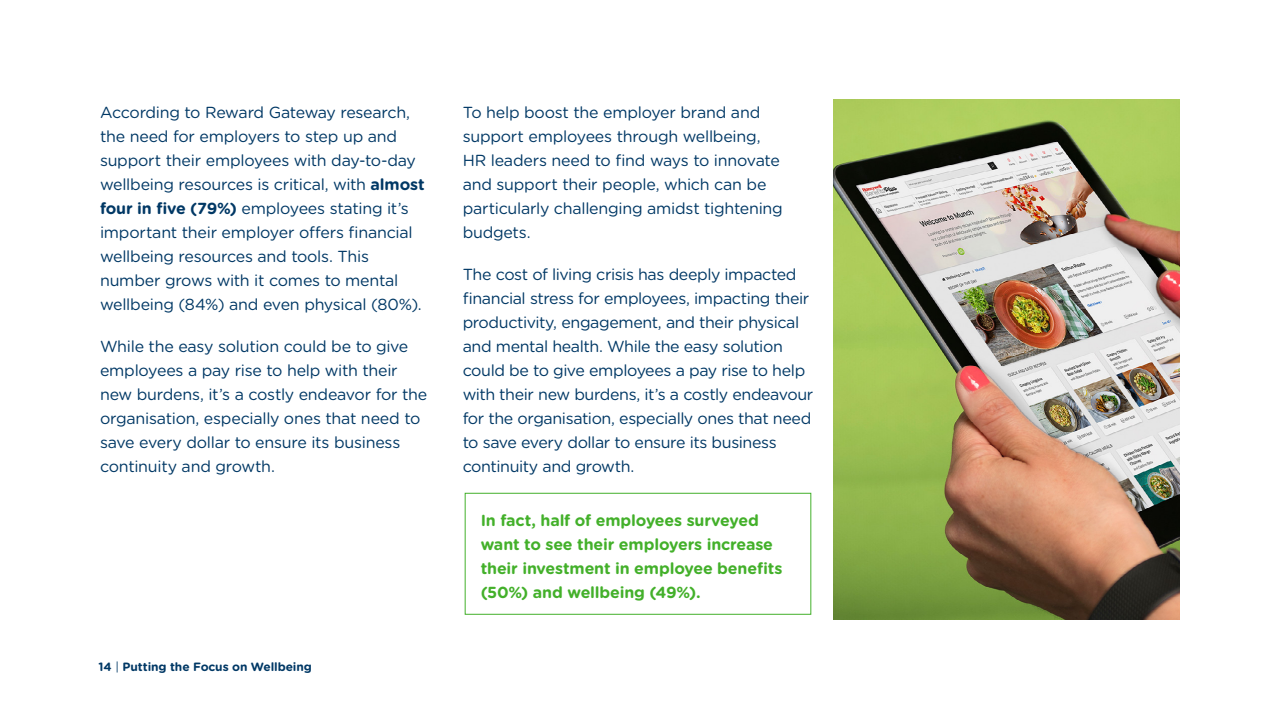
<style>
.page{position:relative;width:1280px;height:720px;background:#fff}
.page>*{position:absolute;margin:0;border:0;box-sizing:border-box;transform-origin:0 0}
.t1{font:16px/24px "Gotham Rounded";letter-spacing:-.02em;color:#003865}
.t2{font:700 16px/24px "Gotham Rounded";letter-spacing:-.01em;color:#43b02a}
.t3{font:700 12px "Gotham Rounded";letter-spacing:-.01em;color:#003865}
.s1{font-weight:700}
.s2{font-weight:400}
</style>
<div class="page">
<img style="left:833px;top:99px;width:347px;height:521px">
<div style="left:465px;top:493px;width:346px;height:122px;border:1px solid #43b02a"></div>
<p class="t1" style="left:100px;top:100px;width:326px">According to Reward Gateway research, the need for employers to step up and support their employees with day-to-day wellbeing resources is critical, with <span class="s1">almost four in five (79%)</span> employees stating it’s important their employer offers financial wellbeing resources and tools. This number grows with it comes to mental wellbeing (84%) and even physical (80%).</p>
<p class="t1" style="left:100px;top:334px;width:329px">While the easy solution could be to give employees a pay rise to help with their new burdens, it’s a costly endeavor for the organisation, especially ones that need to save every dollar to ensure its business continuity and growth.</p>
<p class="t3" style="left:98px;top:658px;width:215px">14 <span class="s2">|</span> Putting the Focus on Wellbeing</p>
<p class="t1" style="left:463px;top:100px;width:322px">To help boost the employer brand and support employees through wellbeing, HR leaders need to find ways to innovate and support their people, which can be particularly challenging amidst tightening budgets.</p>
<p class="t1" style="left:463px;top:262px;width:352px">The cost of living crisis has deeply impacted financial stress for employees, impacting their productivity, engagement, and their physical and mental health. While the easy solution could be to give employees a pay rise to help with their new burdens, it’s a costly endeavour for the organisation, especially ones that need to save every dollar to ensure its business continuity and growth.</p>
<p class="t2" style="left:481px;top:508px;width:303px">In fact, half of employees surveyed want to see their employers increase their investment in employee benefits (50%) and wellbeing (49%).</p>
</div>
